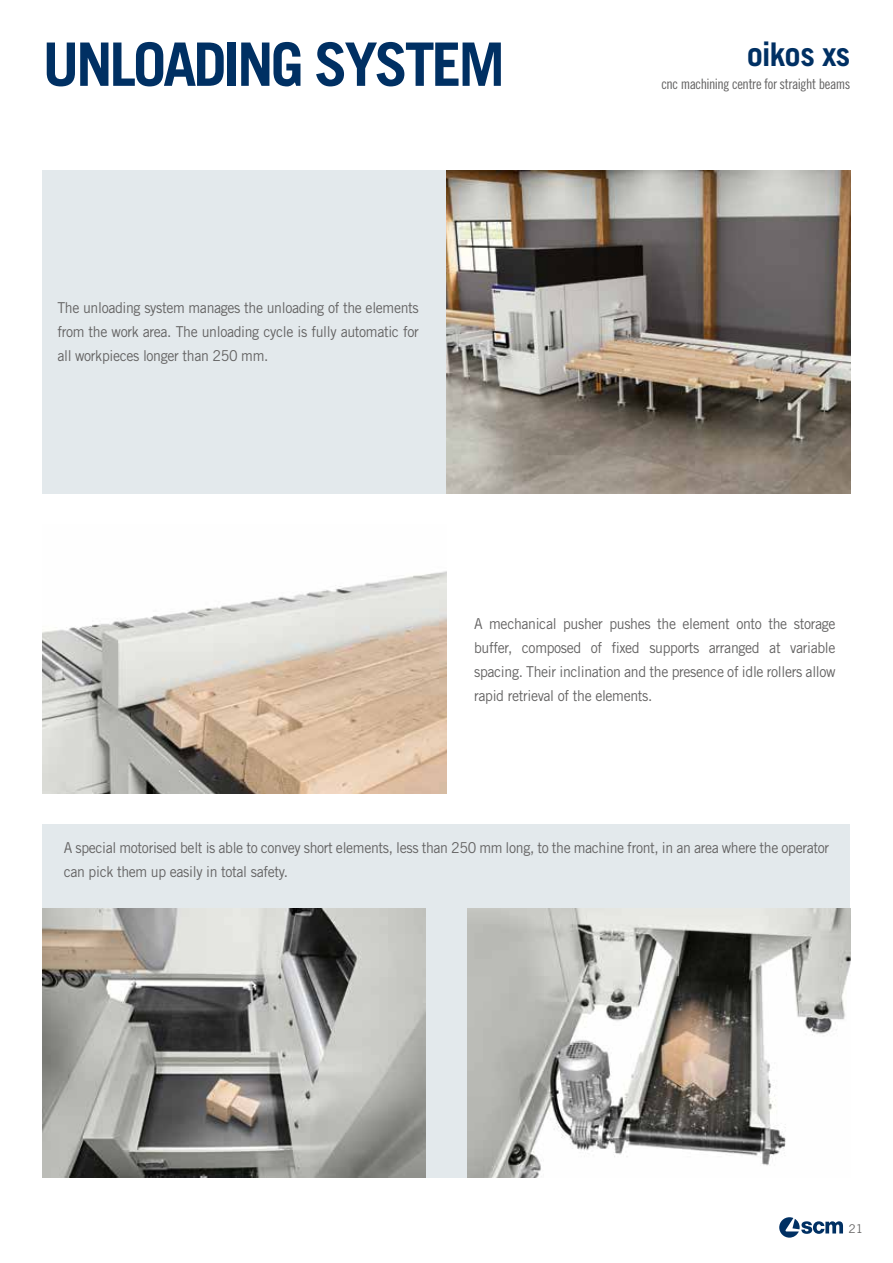
<style>
.page{position:relative;width:893px;height:1263px;background:#fff}
.page>*{position:absolute;margin:0;border:0;box-sizing:border-box;transform-origin:0 0}
.t1{font:700 60px "Trade Gothic LT Std";letter-spacing:-.055em;color:#003063}
.t2{font:700 32.55px "Trade Gothic LT Std";letter-spacing:-.035em;color:#003063}
.t3{font:15px/24px "Trade Gothic LT Std";letter-spacing:-.025em;color:#646363;text-align:justify;scale:.94 1}
.t4{font:14.4px "Trade Gothic LT Std Cn 18";letter-spacing:-.03em;color:#646363}
.t5{font:12px "Trade Gothic LT Std";color:#646363}
</style>
<div class="page">
<div style="left:43px;top:825px;width:807px;height:353px;background:#e3e9ec"></div>
<div style="left:43px;top:170px;width:807px;height:323px;background:#e3e9ec"></div>
<img style="left:43px;top:909px;width:382px;height:269px">
<img style="left:43px;top:571px;width:403px;height:223px">
<img style="left:468px;top:909px;width:382px;height:269px">
<img style="left:446px;top:170px;width:404px;height:323px">
<svg style="left:779px;top:1217px;width:64px;height:20px"></svg>
<h1 class="t1" style="left:43px;top:28px;width:464px">UNLOADING SYSTEM</h1>
<p class="t3" style="left:57px;top:296px;width:386px">The unloading system manages the unloading of the elements from the work area. The unloading cycle is fully automatic for all workpieces longer than 250 mm.</p>
<h2 class="t2" style="left:747px;top:34px;width:105px">oikos xs</h2>
<p class="t4" style="left:662px;top:75px;width:190px">cnc machining centre for straight beams</p>
<p class="t3" style="left:474px;top:611px;width:386px">A mechanical pusher pushes the element onto the storage buffer, composed of fixed supports arranged at variable spacing. Their inclination and the presence of idle rollers allow rapid retrieval of the elements.</p>
<p class="t3" style="left:64px;top:835px;width:816px">A special motorised belt is able to convey short elements, less than 250 mm long, to the machine front, in an area where the operator can pick them up easily in total safety.</p>
<p class="t5" style="left:848px;top:1222px;width:16px">21</p>
</div>
